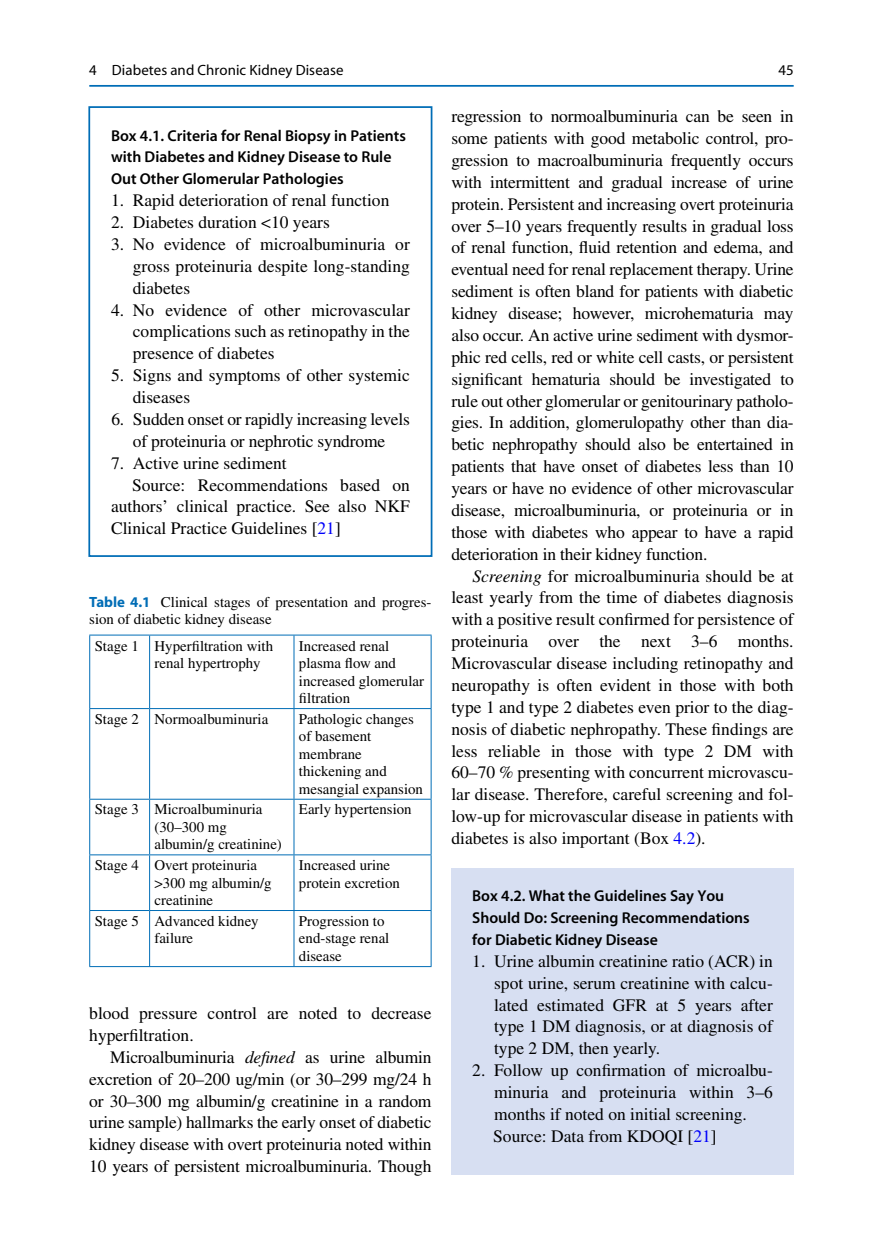
<style>
.page{position:relative;width:883px;height:1260px;background:#fff}
.page>*{position:absolute;margin:0;border:0;box-sizing:border-box;transform-origin:0 0}
.t1{font:17.5px/21.9px "Times";color:#000;text-align:justify}
.t2{font:600 15.75px/21.9px "Myriad";color:#000}
.t3{font:14.88px/17.5px "Times";color:#000}
.t4{font:14.88px "Myriad";letter-spacing:.005em;color:#000}
.s1{color:#0000fa}
.s2{font-family:"Myriad";font-weight:700;color:#006db6}
.s3{font-style:italic}
</style>
<div class="page">
<svg style="left:90px;top:636px;width:341px;height:330px"></svg>
<hr style="left:89px;top:635px;width:61px;height:1px;background:#006db6">
<hr style="left:89px;top:636px;width:1px;height:72px;background:#006db6">
<hr style="left:150px;top:635px;width:144px;height:1px;background:#006db6">
<hr style="left:149px;top:636px;width:1px;height:72px;background:#006db6">
<hr style="left:294px;top:635px;width:138px;height:1px;background:#006db6">
<hr style="left:294px;top:636px;width:1px;height:72px;background:#006db6">
<hr style="left:431px;top:636px;width:1px;height:72px;background:#006db6">
<hr style="left:89px;top:708px;width:61px;height:1px;background:#006db6">
<hr style="left:89px;top:709px;width:1px;height:90px;background:#006db6">
<hr style="left:150px;top:708px;width:144px;height:1px;background:#006db6">
<hr style="left:149px;top:709px;width:1px;height:90px;background:#006db6">
<hr style="left:294px;top:708px;width:138px;height:1px;background:#006db6">
<hr style="left:294px;top:709px;width:1px;height:90px;background:#006db6">
<hr style="left:431px;top:709px;width:1px;height:90px;background:#006db6">
<hr style="left:89px;top:799px;width:61px;height:1px;background:#006db6">
<hr style="left:89px;top:800px;width:1px;height:54px;background:#006db6">
<hr style="left:150px;top:799px;width:144px;height:1px;background:#006db6">
<hr style="left:149px;top:800px;width:1px;height:54px;background:#006db6">
<hr style="left:294px;top:799px;width:138px;height:1px;background:#006db6">
<hr style="left:294px;top:800px;width:1px;height:54px;background:#006db6">
<hr style="left:431px;top:800px;width:1px;height:54px;background:#006db6">
<hr style="left:89px;top:854px;width:61px;height:1px;background:#006db6">
<hr style="left:89px;top:855px;width:1px;height:55px;background:#006db6">
<hr style="left:150px;top:854px;width:144px;height:1px;background:#006db6">
<hr style="left:149px;top:855px;width:1px;height:55px;background:#006db6">
<hr style="left:294px;top:854px;width:138px;height:1px;background:#006db6">
<hr style="left:294px;top:855px;width:1px;height:55px;background:#006db6">
<hr style="left:431px;top:855px;width:1px;height:55px;background:#006db6">
<hr style="left:89px;top:910px;width:61px;height:1px;background:#006db6">
<hr style="left:89px;top:911px;width:1px;height:55px;background:#006db6">
<hr style="left:150px;top:910px;width:282px;height:1px;background:#006db6">
<hr style="left:89px;top:966px;width:343px;height:1px;background:#006db6">
<hr style="left:149px;top:911px;width:1px;height:55px;background:#006db6">
<hr style="left:294px;top:911px;width:1px;height:55px;background:#006db6">
<hr style="left:431px;top:911px;width:1px;height:55px;background:#006db6">
<div style="left:88px;top:106px;width:344px;height:451px;border:2px solid #006db6"></div>
<div style="left:451px;top:869px;width:343px;height:306px;background:#d7dff2"></div>
<hr style="left:89px;top:85px;width:705px;height:2px;background:#006db6">
<p class="t4" style="left:89px;top:64px;width:256px">4 Diabetes and Chronic Kidney Disease</p>
<p class="t2" style="left:111px;top:126px;width:296px">Box 4.1. Criteria for Renal Biopsy in Patients with Diabetes and Kidney Disease to Rule<br>Out Other Glomerular Pathologies</p>
<p class="t1" style="left:111px;top:191px;width:280px">1. Rapid deterioration of renal function</p>
<p class="t1" style="left:111px;top:213px;width:220px">2. Diabetes duration &lt;10 years</p>
<p class="t1" style="left:133px;top:235px;width:278px;text-indent:-22px">3. No evidence of microalbuminuria or gross proteinuria despite long-standing diabetes</p>
<p class="t1" style="left:133px;top:300px;width:279px;text-indent:-22px">4. No evidence of other microvascular complications such as retinopathy in the presence of diabetes</p>
<p class="t1" style="left:133px;top:366px;width:278px;text-indent:-22px">5. Signs and symptoms of other systemic diseases</p>
<p class="t1" style="left:111px;top:410px;width:300px;text-align:center">6. Sudden onset or rapidly increasing levels of proteinuria or nephrotic syndrome</p>
<p class="t1" style="left:111px;top:454px;width:177px">7. Active urine sediment</p>
<p class="t1" style="left:132px;top:475px;width:279px">Source: Recommendations based on</p>
<p class="t1" style="left:111px;top:497px;width:300px">authors’ clinical practice. See also NKF</p>
<p class="t1" style="left:111px;top:519px;width:231px">Clinical Practice Guidelines [ <span class="s1">21</span> ]</p>
<p class="t3" style="left:89px;top:594px;width:344px"><span class="s2">Table 4.1</span> Clinical stages of presentation and progres&shy;sion of diabetic kidney disease</p>
<p class="t3" style="left:155px;top:638px;width:120px;text-indent:-60px">Stage 1 Hyperfiltration with renal hypertrophy</p>
<p class="t3" style="left:299px;top:638px;width:127px">Increased renal plasma flow and increased glomerular filtration</p>
<p class="t3" style="left:95px;top:711px;width:175px">Stage 2 Normoalbuminuria</p>
<p class="t3" style="left:299px;top:711px;width:126px">Pathologic changes of basement membrane thickening and mesangial expansion</p>
<p class="t3" style="left:155px;top:802px;width:129px;text-indent:-60px">Stage 3 Microalbuminuria (30–300 mg albumin/g creatinine)</p>
<p class="t3" style="left:299px;top:802px;width:114px">Early hypertension</p>
<p class="t3" style="left:155px;top:858px;width:119px;text-indent:-60px">Stage 4 Overt proteinuria &gt;300 mg albumin/g creatinine</p>
<p class="t3" style="left:299px;top:858px;width:102px">Increased urine protein excretion</p>
<p class="t3" style="left:95px;top:913px;width:165px;text-align:center">Stage 5 Advanced kidney failure</p>
<p class="t3" style="left:299px;top:913px;width:92px">Progression to end-stage renal disease</p>
<p class="t1" style="left:89px;top:1004px;width:344px">blood pressure control are noted to decrease hyperfiltration.</p>
<p class="t1" style="left:89px;top:1048px;width:344px;text-indent:21px">Microalbuminuria <span class="s3">defined</span> as urine albumin excretion of 20–200 ug/min (or 30–299 mg/24 h or 30–300 mg albumin/g creatinine in a random urine sample) hallmarks the early onset of diabetic kidney disease with overt proteinuria noted within 10 years of persistent microalbuminuria. Though</p>
<p class="t4" style="left:779px;top:64px;width:17px">45</p>
<p class="t1" style="left:451px;top:107px;width:344px">regression to normoalbuminuria can be seen in some patients with good metabolic control, pro&shy;gression to macroalbuminuria frequently occurs with intermittent and gradual increase of urine protein. Persistent and increasing overt proteinuria over 5–10 years frequently results in gradual loss of renal function, fluid retention and edema, and eventual need for renal replacement therapy. Urine sediment is often bland for patients with diabetic kidney disease; however, microhematuria may also occur. An active urine sediment with dysmor&shy;phic red cells, red or white cell casts, or persistent significant hematuria should be investigated to rule out other glomerular or genitourinary patholo&shy;gies. In addition, glomerulopathy other than dia&shy;betic nephropathy should also be entertained in patients that have onset of diabetes less than 10 years or have no evidence of other microvascular disease, microalbuminuria, or proteinuria or in those with diabetes who appear to have a rapid deterioration in their kidney function.</p>
<p class="t1" style="left:451px;top:566px;width:344px;text-indent:21px"><span class="s3">Screening</span> for microalbuminuria should be at least yearly from the time of diabetes diagnosis with a positive result confirmed for persistence of proteinuria over the next 3–6 months.<br>Microvascular disease including retinopathy and neuropathy is often evident in those with both type 1 and type 2 diabetes even prior to the diag&shy;nosis of diabetic nephropathy. These findings are less reliable in those with type 2 DM with 60–70 % presenting with concurrent microvascu&shy;lar disease. Therefore, careful screening and fol&shy;low- up for microvascular disease in patients with diabetes is also important (Box <span class="s1">4.2</span> ).</p>
<p class="t2" style="left:472px;top:886px;width:279px">Box 4.2. What the Guidelines Say You<br>Should Do: Screening Recommendations for Diabetic Kidney Disease</p>
<p class="t1" style="left:494px;top:952px;width:280px;text-indent:-22px">1. Urine albumin creatinine ratio (ACR) in spot urine, serum creatinine with calcu&shy;lated estimated GFR at 5 years after type 1 DM diagnosis, or at diagnosis of type 2 DM, then yearly.</p>
<p class="t1" style="left:493px;top:1061px;width:281px;text-align:left;text-indent:-21px">2. Follow up confirmation of microalbu&shy;minuria and proteinuria within 3–6 months if noted on initial screening.<br>Source: Data from KDOQI [ <span class="s1">21</span> ]</p>
</div>
